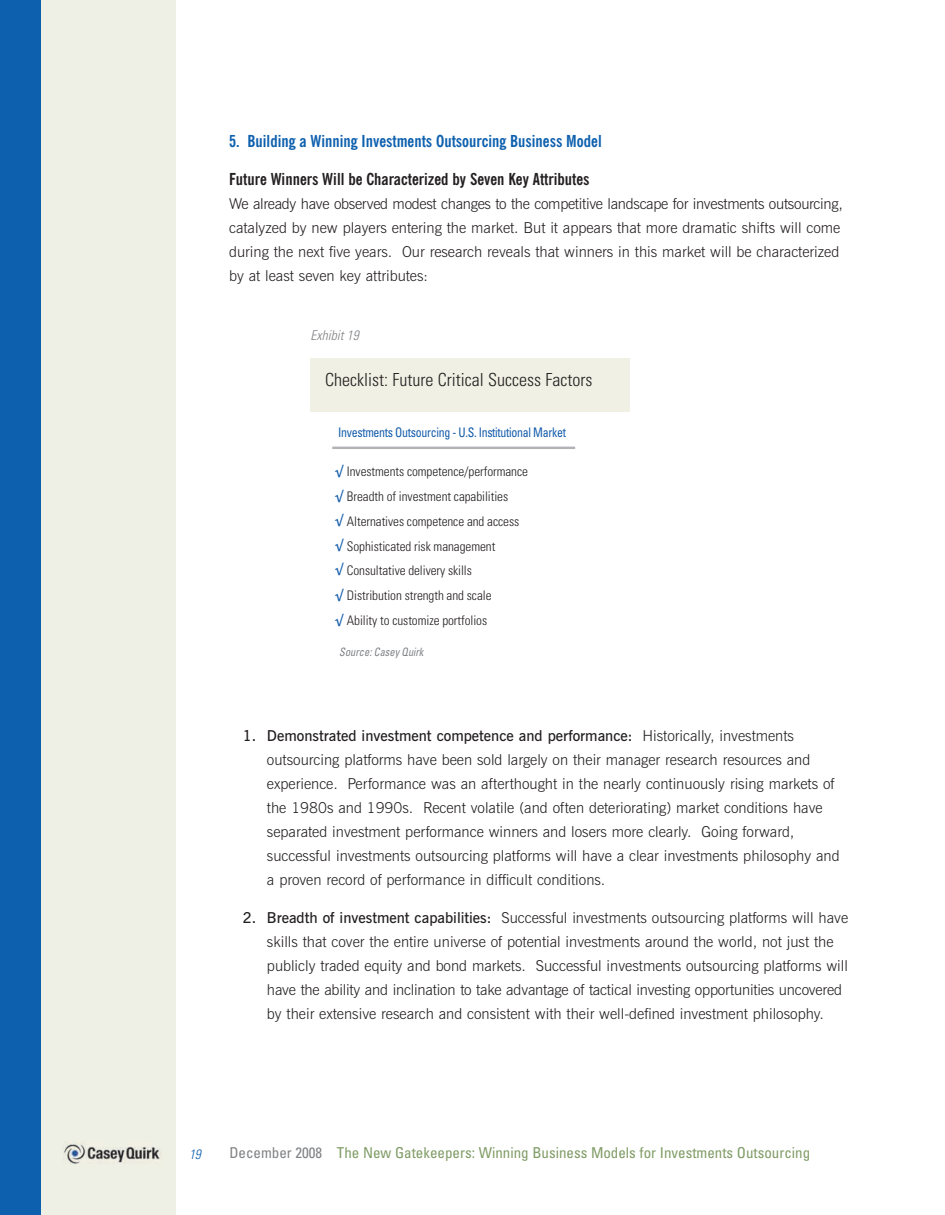
<style>
.page{position:relative;width:945px;height:1215px;background:#fff}
.page>*{position:absolute;margin:0;border:0;box-sizing:border-box;transform-origin:0 0}
.t1{font:300 condensed 18px "Univers";color:#231f20}
.t2{font:700 condensed 16.5px "News Gothic BT";color:#0d60ae}
.t3{font:700 condensed 16.5px "News Gothic BT";color:#231f20}
.t4{font:300 15px/24px "News Gothic BT";color:#231f20}
.t5{font:condensed 15px "Univers";color:#7f9b65}
.t6{font:italic 300 condensed 13.5px "Univers";color:#808285}
.t7{font:italic 300 condensed 13.5px "Univers";color:#0d60ae}
.t8{font:300 condensed 13.2px/24.8px "Univers";letter-spacing:-.005em;color:#231f20}
.t9{font:condensed 13.2px "Univers";letter-spacing:-.025em;color:#135cab;scale:.9 1}
.t10{font:italic condensed 11.55px "Univers";color:#808285;scale:.9 1}
.s1{font-family:"Helvetica";font-weight:700;font-stretch:normal;color:#135cab}
.s2{font-weight:600}
.s3{color:#808285}
</style>
<div class="page">
<div style="left:40px;top:0;width:135px;height:1215px;background:#eff0e5"></div>
<div style="left:0;top:0;width:40px;height:1215px;background:#0d60ae"></div>
<hr style="left:332px;top:447px;width:243px;height:2px;background:#b2b3b7">
<div style="left:311px;top:358px;width:319px;height:54px;background:#f1f0e4"></div>
<p class="t2" style="left:229px;top:135px;width:374px">5. Building a Winning Investments Outsourcing Business Model</p>
<p class="t3" style="left:229px;top:173px;width:362px">Future Winners Will be Characterized by Seven Key Attributes</p>
<p class="t4" style="left:229px;top:193px;width:615px">We already have observed modest changes to the competitive landscape for investments outsourcing, catalyzed by new players entering the market. But it appears that more dramatic shifts will come during the next five years. Our research reveals that winners in this market will be characterized by at least seven key attributes:</p>
<p class="t6" style="left:311px;top:330px;width:50px">Exhibit 19</p>
<p class="t1" style="left:325px;top:373px;width:269px">Checklist: Future Critical Success Factors</p>
<p class="t9" style="left:338px;top:428px;width:255px">Investments Outsourcing - U.S. Institutional Market</p>
<p class="t8" style="left:335px;top:460px;width:194px"><span class="s1">√</span> Investments competence/performance <span class="s1">√</span> Breadth of investment capabilities<br><span class="s1">√</span> Alternatives competence and access <span class="s1">√</span> Sophisticated risk management<br><span class="s1">√</span> Consultative delivery skills<br><span class="s1">√</span> Distribution strength and scale<br><span class="s1">√</span> Ability to customize portfolios</p>
<p class="t10" style="left:339px;top:647px;width:95px">Source: Casey Quirk</p>
<p class="t4" style="left:267px;top:725px;width:574px;text-indent:-24px"><span class="s2">1. Demonstrated investment competence and performance:</span> Historically, investments outsourcing platforms have been sold largely on their manager research resources and experience. Performance was an afterthought in the nearly continuously rising markets of the 1980s and 1990s. Recent volatile (and often deteriorating) market conditions have separated investment performance winners and losers more clearly. Going forward, successful investments outsourcing platforms will have a clear investments philosophy and a proven record of performance in difficult conditions.</p>
<p class="t4" style="left:267px;top:907px;width:583px;text-indent:-24px"><span class="s2">2. Breadth of investment capabilities:</span> Successful investments outsourcing platforms will have skills that cover the entire universe of potential investments around the world, not just the publicly traded equity and bond markets. Successful investments outsourcing platforms will have the ability and inclination to take advantage of tactical investing opportunities uncovered by their extensive research and consistent with their well-defined investment philosophy.</p>
<p class="t7" style="left:189px;top:1149px;width:13px">19</p>
<p class="t5" style="left:230px;top:1147px;width:582px"><span class="s3">December 2008</span> The New Gatekeepers: Winning Business Models for Investments Outsourcing</p>
</div>
